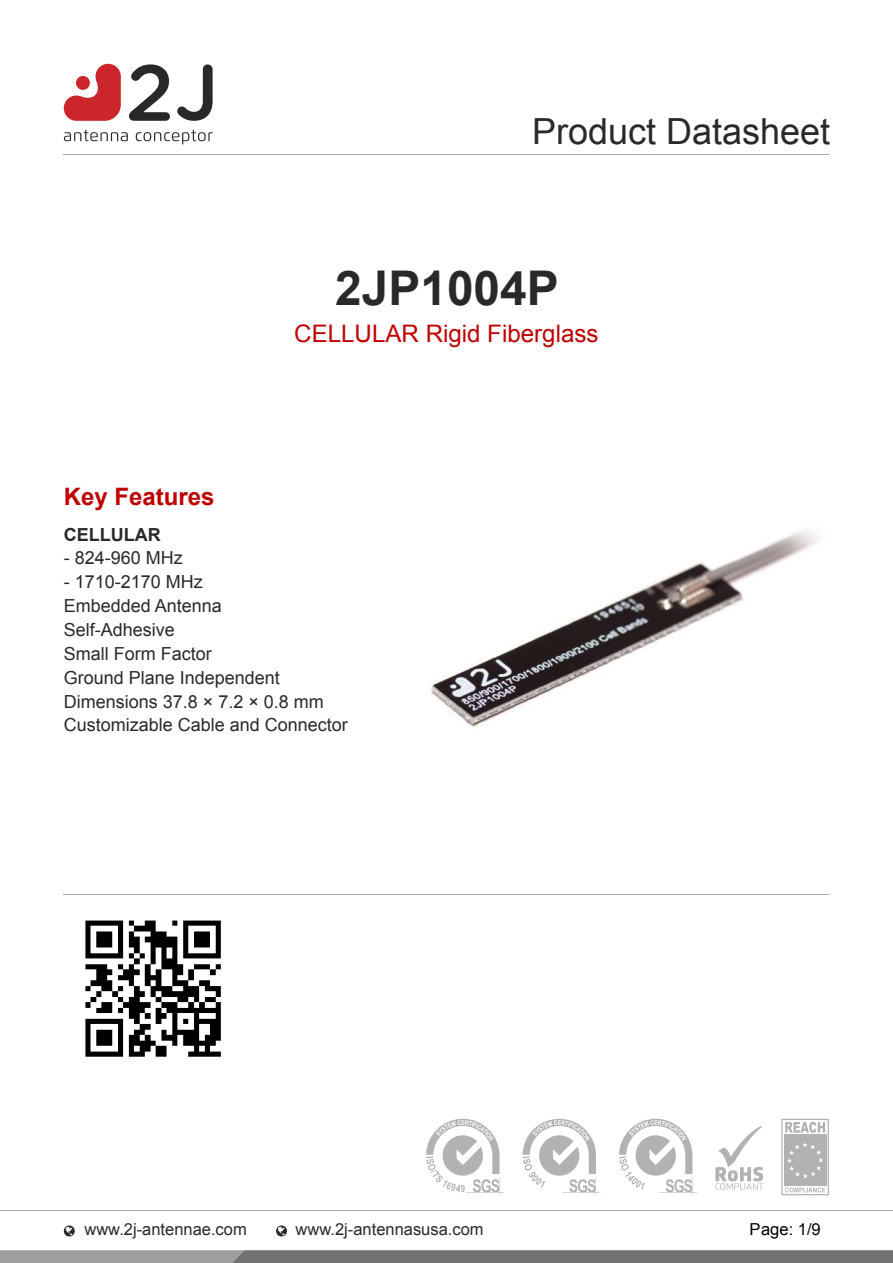
<style>
.page{position:relative;width:893px;height:1263px;background:#fff}
.page>*{position:absolute;margin:0;border:0;box-sizing:border-box;transform-origin:0 0}
.t1{font:700 47.85px "Arial";color:#2b2828}
.t2{font:36px "Arial";color:#2b2828}
.t3{font:24.15px "Arial";color:#bf0000}
.t4{font:700 24px "Arial";color:#bf0000}
.t5{font:18px/23.9px "Arial";color:#2b2828}
.t6{font:700 18px "Arial";color:#2b2828}
.t7{font:16.5px "Arial";color:#2b2828}
.t8{font:16.5px "Arial";color:#000}
</style>
<div class="page">
<img style="left:431px;top:531px;width:388px;height:196px">
<svg style="left:0;top:1250px;width:893px;height:13px"></svg>
<hr style="left:0;top:1210px;width:893px;height:1px;background:#a8a8a8">
<svg style="left:63px;top:1225px;width:12px;height:11px"></svg>
<svg style="left:276px;top:1225px;width:11px;height:11px"></svg>
<svg style="left:426px;top:1119px;width:78px;height:76px"></svg>
<svg style="left:619px;top:1119px;width:78px;height:76px"></svg>
<svg style="left:523px;top:1119px;width:78px;height:76px"></svg>
<svg style="left:715px;top:1126px;width:48px;height:64px"></svg>
<svg style="left:781px;top:1119px;width:48px;height:76px"></svg>
<svg style="left:64px;top:130px;width:64px;height:11px"></svg>
<svg style="left:136px;top:130px;width:77px;height:14px"></svg>
<svg style="left:129px;top:64px;width:41px;height:57px"></svg>
<svg style="left:177px;top:64px;width:36px;height:57px"></svg>
<svg style="left:64px;top:64px;width:57px;height:57px"></svg>
<div style="left:76px;top:76px;width:14px;height:14px;background:#cc262d;border-radius:50%"></div>
<hr style="left:64px;top:154px;width:765px;height:1px;background:#a8a8a8">
<hr style="left:64px;top:895px;width:765px;height:1px;background:#a8a8a8">
<img style="left:85px;top:920px;width:136px;height:137px">
<h2 class="t2" style="left:532px;top:107px;width:300px">Product Datasheet</h2>
<h1 class="t1" style="left:335px;top:254px;width:225px">2JP1004P</h1>
<h3 class="t3" style="left:294px;top:317px;width:306px">CELLULAR Rigid Fiberglass</h3>
<h3 class="t4" style="left:64px;top:479px;width:152px">Key Features</h3>
<p class="t6" style="left:64px;top:521px;width:98px">CELLULAR</p>
<p class="t5" style="left:64px;top:546px;width:121px">- 824-960 MHz</p>
<p class="t5" style="left:64px;top:570px;width:286px">- 1710-2170 MHz<br>Embedded Antenna<br>Self-Adhesive<br>Small Form Factor<br>Ground Plane Independent<br>Dimensions 37.8 × 7.2 × 0.8 mm<br>Customizable Cable and Connector</p>
<p class="t7" style="left:84px;top:1218px;width:164px">www.2j-antennae.com</p>
<p class="t7" style="left:296px;top:1218px;width:189px">www.2j-antennasusa.com</p>
<p class="t8" style="left:749px;top:1218px;width:73px">Page: 1/9</p>
</div>
